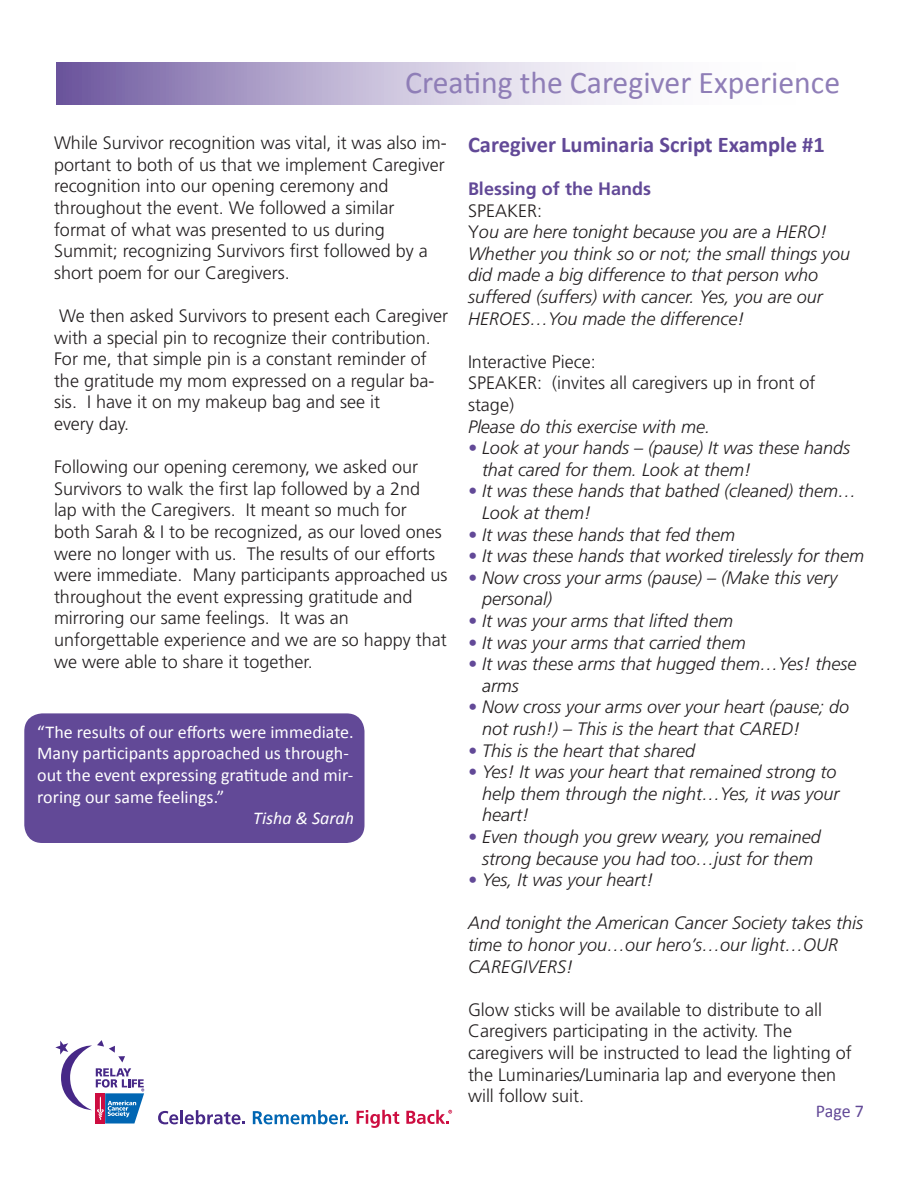
<style>
.page{position:relative;width:918px;height:1188px;background:#fff}
.page>*{position:absolute;margin:0;border:0;box-sizing:border-box;transform-origin:0 0}
.t1{font:31.65px "Calibri";color:#8f7eb7}
.t2{font:700 22.5px "Calibri";color:#624997}
.t3{font:300 18px/21.6px "Frutiger";color:#231f20}
.t4{font:italic 300 18px/21.6px "Frutiger";color:#231f20}
.t5{font:18px/21.6px "Calibri";color:#fff}
.t6{font:700 18px "Frutiger";color:#624997}
.t7{font:italic 18px "Calibri";color:#fff}
.t8{font:18px "Calibri";color:#624997}
.s1{font-style:normal}
.s2{color:#624997}
</style>
<div class="page">
<svg style="left:56px;top:63px;width:581px;height:42px;background:#bcb2d2"></svg>
<svg style="left:158px;top:1111px;width:20px;height:13px"></svg>
<hr style="left:180px;top:1110px;width:3px;height:14px;background:#472887">
<svg style="left:185px;top:1110px;width:60px;height:14px"></svg>
<svg style="left:253px;top:1110px;width:95px;height:14px"></svg>
<svg style="left:357px;top:1110px;width:42px;height:18px"></svg>
<svg style="left:406px;top:1110px;width:46px;height:14px"></svg>
<svg style="left:55px;top:1040px;width:89px;height:84px"></svg>
<div style="left:24px;top:713px;width:341px;height:130px;background:#624997;border-radius:18px"></div>
<h1 class="t1" style="left:405px;top:63px;width:436px">Creating the Caregiver Experience</h1>
<p class="t3" style="left:54px;top:132px;width:394px">While Survivor recognition was vital, it was also im&shy;portant to both of us that we implement Caregiver recognition into our opening ceremony and throughout the event. We followed a similar format of what was presented to us during Summit; recognizing Survivors first followed by a short poem for our Caregivers.</p>
<p class="t3" style="left:54px;top:305px;width:396px">We then asked Survivors to present each Caregiver with a special pin to recognize their contribution.</p>
<p class="t3" style="left:54px;top:348px;width:382px">For me, that simple pin is a constant reminder of the gratitude my mom expressed on a regular ba&shy;sis. I have it on my makeup bag and see it<br>every day.</p>
<p class="t3" style="left:54px;top:456px;width:395px">Following our opening ceremony, we asked our Survivors to walk the first lap followed by a 2nd lap with the Caregivers. It meant so much for<br>both Sarah &amp; I to be recognized, as our loved ones were no longer with us. The results of our efforts were immediate. Many participants approached us throughout the event expressing gratitude and mirroring our same feelings. It was an unforgettable experience and we are so happy that we were able to share it together.</p>
<p class="t5" style="left:37px;top:720px;width:318px">“The results of our efforts were immediate.<br>Many participants approached us through&shy;out the event expressing gratitude and mir&shy;roring our same feelings.”</p>
<p class="t7" style="left:253px;top:807px;width:102px">Tisha &amp; Sarah</p>
<p class="t2" style="left:468px;top:130px;width:358px">Caregiver Luminaria Script Example #1</p>
<p class="t6" style="left:468px;top:178px;width:185px">Blessing of the Hands</p>
<p class="t3" style="left:468px;top:200px;width:76px">SPEAKER:</p>
<p class="t4" style="left:468px;top:221px;width:384px"><span class="s1">Y</span>ou are here tonight because you are a HERO!<br>Whether you think so or not; the small things you did made a big difference to that person who suffered (suffers) with cancer. Yes, you are our HEROES…You made the difference!</p>
<p class="t3" style="left:468px;top:351px;width:129px">Interactive Piece:</p>
<p class="t3" style="left:468px;top:372px;width:349px">SPEAKER: (invites all caregivers up in front of stage)</p>
<p class="t4" style="left:468px;top:416px;width:244px">Please do this exercise with me.</p>
<p class="t4" style="left:482px;top:437px;width:370px;text-indent:-14px"><span class="s2">•</span> Look at your hands – (pause) It was these hands that cared for them. Look at them!</p>
<p class="t4" style="left:482px;top:480px;width:376px;text-indent:-14px"><span class="s2">•</span> It was these hands that bathed (cleaned) them…<br>Look at them!</p>
<p class="t4" style="left:468px;top:524px;width:269px"><span class="s2">•</span> It was these hands that fed them</p>
<p class="t4" style="left:468px;top:545px;width:398px"><span class="s2">•</span> It was these hands that worked tirelessly for them</p>
<p class="t4" style="left:482px;top:567px;width:357px;text-indent:-14px"><span class="s2">•</span> Now cross your arms (pause) – (Make this very personal)</p>
<p class="t4" style="left:468px;top:610px;width:266px"><span class="s2">•</span> It was your arms that lifted them</p>
<p class="t4" style="left:468px;top:632px;width:279px"><span class="s2">•</span> It was your arms that carried them</p>
<p class="t4" style="left:482px;top:653px;width:376px;text-indent:-14px"><span class="s2">•</span> It was these arms that hugged them…Yes! these arms</p>
<p class="t4" style="left:482px;top:696px;width:369px;text-indent:-14px"><span class="s2">•</span> Now cross your arms over your heart (pause; do not rush!) – This is the heart that CARED!</p>
<p class="t4" style="left:468px;top:740px;width:229px"><span class="s2">•</span> This is the heart that shared</p>
<p class="t4" style="left:482px;top:761px;width:359px;text-indent:-14px"><span class="s2">•</span> Yes! It was your heart that remained strong to help them through the night…Yes, it was your heart!</p>
<p class="t4" style="left:468px;top:826px;width:354px;text-align:center"><span class="s2">•</span> Even though you grew weary, you remained strong because you had too…just for them</p>
<p class="t4" style="left:468px;top:869px;width:187px"><span class="s2">•</span> Yes, It was your heart!</p>
<p class="t4" style="left:468px;top:912px;width:397px">And tonight the American Cancer Society takes this time to honor you…our hero’s…our light…OUR<br>CAREGIVERS!</p>
<p class="t3" style="left:468px;top:999px;width:385px">Glow sticks will be available to distribute to all Caregivers participating in the activity. The caregivers will be instructed to lead the lighting of the Luminaries/Luminaria lap and everyone then will follow suit.</p>
<p class="t8" style="left:816px;top:1100px;width:50px">Page 7</p>
</div>
